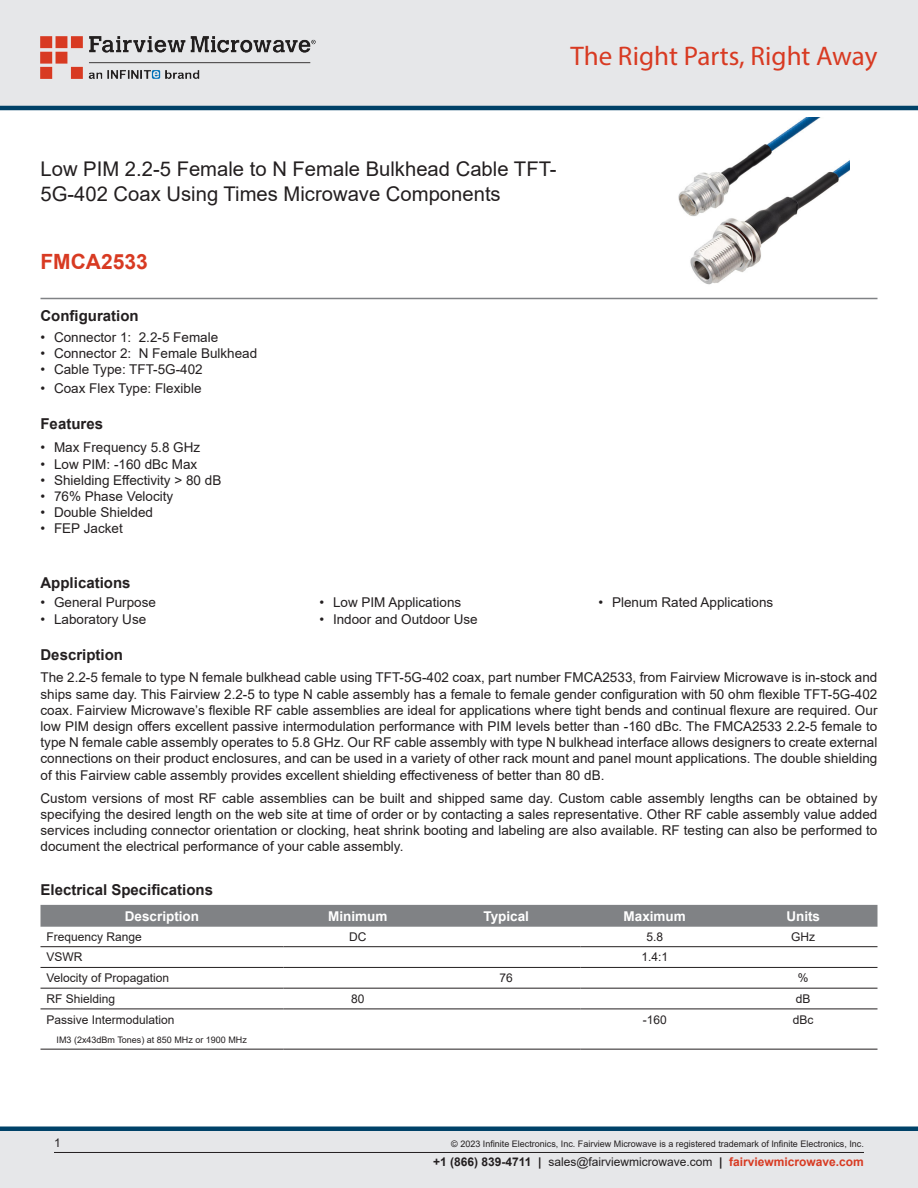
<style>
.page{position:relative;width:918px;height:1188px;background:#fff}
.page>*{position:absolute;margin:0;border:0;box-sizing:border-box;transform-origin:0 0}
.t1{font:27px "Myriad Pro";color:#d83a22}
.Branded_Part_No{font:700 21px "Arial";color:#d83a22}
.Web_Description_Para{font:20.25px/24.3px "Arial";color:#231f20}
.Head1{font:700 15px "Arial";color:#231f20}
.MarketingDescription{font:13.5px/16.2px "Arial";color:#231f20;text-align:justify}
.Table_Header{font:700 13.5px "Arial";color:#fff}
.Table-Body{font:12px "Arial";color:#231f20}
.Copyright_disclaimer{font:9px "Arial";color:#231f20}
.Table-Body-2{font:9px "Arial";color:#231f20}
.s1{font-weight:700}
.s2{font-weight:700;color:#d83a22}
</style>
<div class="page">
<div style="left:0;top:1131px;width:918px;height:57px;background:#e6e7e9"></div>
<div style="left:0;top:1126px;width:918px;height:5px;background:#004268"></div>
<div style="left:0;top:0;width:918px;height:108px;background:#e6e7e9"></div>
<hr style="left:0;top:106px;width:918px;height:4px;background:#004268">
<img style="left:40px;top:36px;width:276px;height:42px">
<hr style="left:54px;top:1152px;width:810px;height:1px;background:#231f20">
<hr style="left:40px;top:298px;width:838px;height:1px;background:#808285">
<img style="left:678px;top:117px;width:171px;height:168px">
<div style="left:40px;top:905px;width:838px;height:22px;background:#808285"></div>
<hr style="left:40px;top:946px;width:244px;height:1px;background:#231f20">
<hr style="left:284px;top:946px;width:148px;height:1px;background:#231f20">
<hr style="left:432px;top:946px;width:148px;height:1px;background:#231f20">
<hr style="left:580px;top:946px;width:149px;height:1px;background:#231f20">
<hr style="left:729px;top:946px;width:149px;height:1px;background:#231f20">
<hr style="left:40px;top:967px;width:244px;height:1px;background:#231f20">
<hr style="left:284px;top:967px;width:148px;height:1px;background:#231f20">
<hr style="left:432px;top:967px;width:148px;height:1px;background:#231f20">
<hr style="left:580px;top:967px;width:149px;height:1px;background:#231f20">
<hr style="left:729px;top:967px;width:149px;height:1px;background:#231f20">
<hr style="left:40px;top:988px;width:244px;height:1px;background:#231f20">
<hr style="left:284px;top:988px;width:148px;height:1px;background:#231f20">
<hr style="left:432px;top:988px;width:148px;height:1px;background:#231f20">
<hr style="left:580px;top:988px;width:149px;height:1px;background:#231f20">
<hr style="left:729px;top:988px;width:149px;height:1px;background:#231f20">
<hr style="left:40px;top:1009px;width:244px;height:1px;background:#231f20">
<hr style="left:284px;top:1009px;width:148px;height:1px;background:#231f20">
<hr style="left:432px;top:1009px;width:148px;height:1px;background:#231f20">
<hr style="left:580px;top:1009px;width:149px;height:1px;background:#231f20">
<hr style="left:729px;top:1009px;width:149px;height:1px;background:#231f20">
<hr style="left:40px;top:1049px;width:244px;height:1px;background:#231f20">
<hr style="left:284px;top:1049px;width:148px;height:1px;background:#231f20">
<hr style="left:432px;top:1049px;width:148px;height:1px;background:#231f20">
<hr style="left:580px;top:1049px;width:149px;height:1px;background:#231f20">
<hr style="left:729px;top:1049px;width:149px;height:1px;background:#231f20">
<h1 class="t1" style="left:571px;top:39px;width:308px">The Right Parts, Right Away</h1>
<h1 class="Web_Description_Para" style="left:40px;top:157px;width:518px">Low PIM 2.2-5 Female to N Female Bulkhead Cable TFT-<br>5G-402 Coax Using Times Microwave Components</h1>
<p class="Branded_Part_No" style="left:40px;top:247px;width:109px">FMCA2533</p>
<p class="Head1" style="left:40px;top:306px;width:100px">Configuration</p>
<p class="MarketingDescription" style="left:40px;top:329px;width:179px">• Connector 1: 2.2-5 Female</p>
<p class="MarketingDescription" style="left:40px;top:345px;width:218px">• Connector 2: N Female Bulkhead</p>
<p class="MarketingDescription" style="left:40px;top:361px;width:164px">• Cable Type: TFT-5G-402</p>
<p class="MarketingDescription" style="left:40px;top:381px;width:163px">• Coax Flex Type: Flexible</p>
<p class="Head1" style="left:40px;top:414px;width:64px">Features</p>
<p class="MarketingDescription" style="left:40px;top:440px;width:161px">• Max Frequency 5.8 GHz</p>
<p class="MarketingDescription" style="left:40px;top:456px;width:158px">• Low PIM: -160 dBc Max</p>
<p class="MarketingDescription" style="left:40px;top:472px;width:182px">• Shielding Effectivity &gt; 80 dB</p>
<p class="MarketingDescription" style="left:40px;top:488px;width:134px">• 76% Phase Velocity</p>
<p class="MarketingDescription" style="left:40px;top:504px;width:114px">• Double Shielded</p>
<p class="MarketingDescription" style="left:40px;top:521px;width:84px">• FEP Jacket</p>
<p class="Head1" style="left:40px;top:572px;width:92px">Applications</p>
<p class="MarketingDescription" style="left:40px;top:594px;width:117px">• General Purpose</p>
<p class="MarketingDescription" style="left:40px;top:611px;width:107px">• Laboratory Use</p>
<p class="MarketingDescription" style="left:320px;top:594px;width:143px">• Low PIM Applications</p>
<p class="MarketingDescription" style="left:320px;top:611px;width:160px">• Indoor and Outdoor Use</p>
<p class="MarketingDescription" style="left:598px;top:594px;width:176px">• Plenum Rated Applications</p>
<p class="Head1" style="left:40px;top:644px;width:84px">Description</p>
<p class="MarketingDescription" style="left:40px;top:670px;width:839px">The 2.2-5 female to type N female bulkhead cable using TFT-5G-402 coax, part number FMCA2533, from Fairview Microwave is in-stock and ships same day. This Fairview 2.2-5 to type N cable assembly has a female to female gender configuration with 50 ohm flexible TFT-5G-402 coax. Fairview Microwave’s flexible RF cable assemblies are ideal for applications where tight bends and continual flexure are required. Our low PIM design offers excellent passive intermodulation performance with PIM levels better than -160 dBc. The FMCA2533 2.2-5 female to type N female cable assembly operates to 5.8 GHz. Our RF cable assembly with type N bulkhead interface allows designers to create external connections on their product enclosures, and can be used in a variety of other rack mount and panel mount applications. The double shielding of this Fairview cable assembly provides excellent shielding effectiveness of better than 80 dB.</p>
<p class="MarketingDescription" style="left:40px;top:790px;width:838px">Custom versions of most RF cable assemblies can be built and shipped same day. Custom cable assembly lengths can be obtained by specifying the desired length on the web site at time of order or by contacting a sales representative. Other RF cable assembly value added services including connector orientation or clocking, heat shrink booting and labeling are also available. RF testing can also be performed to document the electrical performance of your cable assembly.</p>
<p class="Head1" style="left:40px;top:879px;width:174px">Electrical Specifications</p>
<p class="Table_Header" style="left:125px;top:906px;width:76px">Description</p>
<p class="Table_Header" style="left:328px;top:906px;width:61px">Minimum</p>
<p class="Table_Header" style="left:483px;top:906px;width:47px">Typical</p>
<p class="Table_Header" style="left:624px;top:906px;width:64px">Maximum</p>
<p class="Table_Header" style="left:786px;top:906px;width:35px">Units</p>
<p class="Table-Body" style="left:46px;top:928px;width:97px">Frequency Range</p>
<p class="Table-Body" style="left:349px;top:928px;width:19px">DC</p>
<p class="Table-Body" style="left:646px;top:928px;width:18px">5.8</p>
<p class="Table-Body" style="left:791px;top:928px;width:25px">GHz</p>
<p class="Table-Body" style="left:46px;top:949px;width:37px">VSWR</p>
<p class="Table-Body" style="left:641px;top:949px;width:28px">1.4:1</p>
<p class="Table-Body" style="left:46px;top:970px;width:124px">Velocity of Propagation</p>
<p class="Table-Body" style="left:500px;top:970px;width:15px">76</p>
<p class="Table-Body" style="left:798px;top:970px;width:12px">%</p>
<p class="Table-Body" style="left:46px;top:990px;width:70px">RF Shielding</p>
<p class="Table-Body" style="left:351px;top:990px;width:15px">80</p>
<p class="Table-Body" style="left:796px;top:990px;width:16px">dB</p>
<p class="Table-Body" style="left:46px;top:1011px;width:130px">Passive Intermodulation</p>
<p class="Table-Body-2" style="left:57px;top:1034px;width:192px">IM3 (2x43dBm Tones) at 850 MHz or 1900 MHz</p>
<p class="Table-Body" style="left:643px;top:1011px;width:26px">-160</p>
<p class="Table-Body" style="left:793px;top:1011px;width:22px">dBc</p>
<p class="Table-Body" style="left:54px;top:1135px;width:8px">1</p>
<p class="Copyright_disclaimer" style="left:451px;top:1138px;width:414px">© 2023 Infinite Electronics, Inc. Fairview Microwave is a registered trademark of Infinite Electronics, Inc.</p>
<p class="Table-Body" style="left:433px;top:1153px;width:432px"><span class="s1">+1 (866) 839-4711 |</span> sales@fairviewmicrowave.com <span class="s1">|</span> <span class="s2">fairviewmicrowave.com</span></p>
</div>
